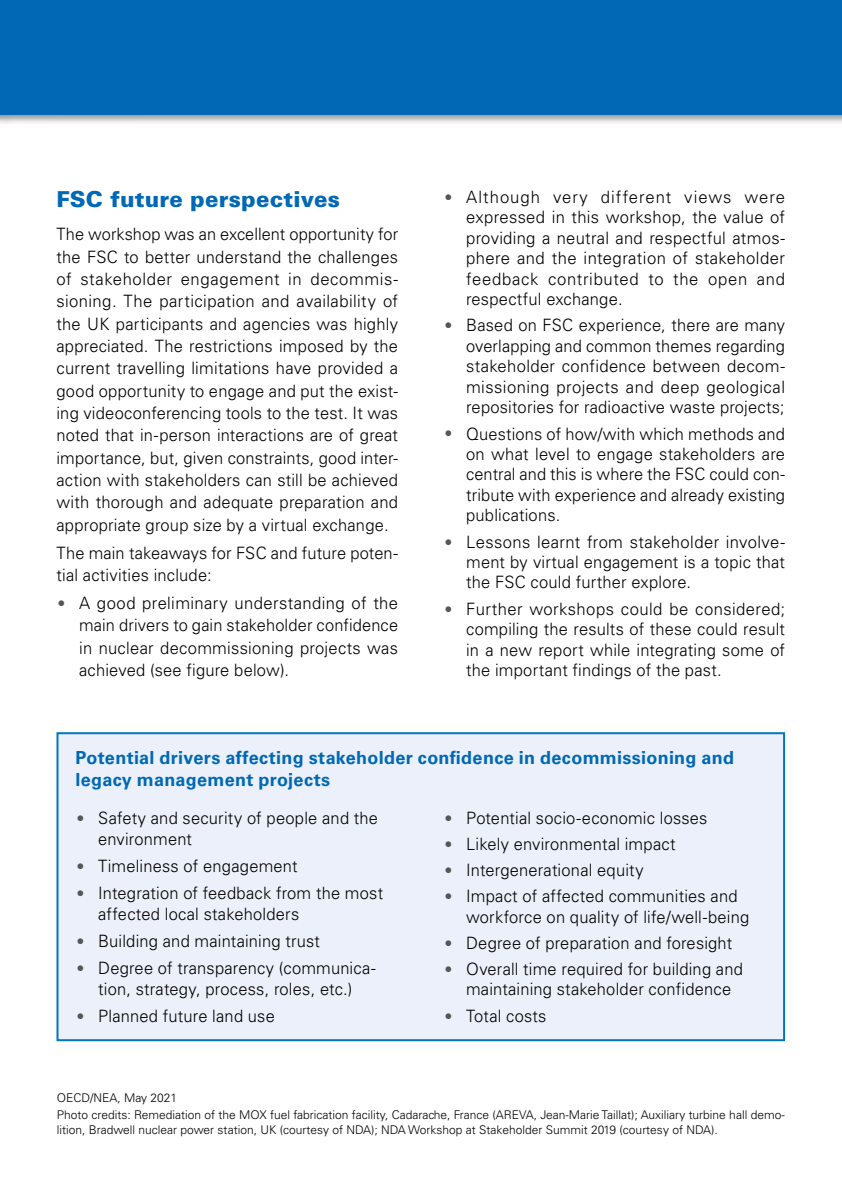
<style>
.page{position:relative;width:842px;height:1191px;background:#fff}
.page>*{position:absolute;margin:0;border:0;box-sizing:border-box;transform-origin:0 0}
.t1{font:900 22px "Univers LT Std";letter-spacing:.005em;color:#0068b4}
.t2{font:700 18px/22px "Univers LT Std";letter-spacing:.02em;color:#0068b4}
.t3{font:300 17px/20.4px "Univers LT Std";letter-spacing:.01em;color:#000;text-align:justify}
.t4{font:300 17px/22.4px "Univers LT Std";letter-spacing:.01em;color:#000;text-align:justify;scale:.96 1}
.t5{font:300 12px/14.4px "Univers LT Std";color:#000}
.s1{font-family:"Optima LT Std";font-weight:400;color:#565655}
</style>
<div class="page">
<div style="left:0;top:0;width:842px;height:124px;background:#000;opacity:.4"></div>
<div style="left:0;top:0;width:842px;height:114px;background:#0068b4"></div>
<div style="left:57px;top:733px;width:727px;height:307px;background:#ebf0fa"></div>
<div style="left:56px;top:732px;width:729px;height:309px;border:2px solid #0076be"></div>
<p class="t1" style="left:56px;top:185px;width:285px">FSC future perspectives</p>
<p class="t4" style="left:56px;top:223px;width:357px">The workshop was an excellent opportunity for the FSC to better understand the challenges of stakeholder engagement in decommis&shy;sioning. The participation and availability of the UK participants and agencies was highly appreciated. The restrictions imposed by the current travelling limitations have provided a good opportunity to engage and put the exist&shy;ing videoconferencing tools to the test. It was noted that in-person interactions are of great importance, but, given constraints, good inter&shy;action with stakeholders can still be achieved with thorough and adequate preparation and appropriate group size by a virtual exchange.</p>
<p class="t3" style="left:56px;top:541px;width:343px;line-height:22.4px">The main takeaways for FSC and future poten&shy;tial activities include:</p>
<p class="t3" style="left:79px;top:592px;width:320px;line-height:22.4px;text-indent:-23px"><span class="s1">•</span> A good preliminary understanding of the main drivers to gain stakeholder confidence in nuclear decommissioning projects was achieved (see figure below).</p>
<p class="t3" style="left:466px;top:187px;width:320px;text-indent:-23px"><span class="s1">•</span> Although very different views were expressed in this workshop, the value of providing a neutral and respectful atmos&shy;phere and the integration of stakeholder feedback contributed to the open and respectful exchange.</p>
<p class="t3" style="left:466px;top:315px;width:320px;text-indent:-23px"><span class="s1">•</span> Based on FSC experience, there are many overlapping and common themes regarding stakeholder confidence between decom&shy;missioning projects and deep geological repositories for radioactive waste projects;</p>
<p class="t3" style="left:466px;top:423px;width:320px;text-indent:-23px"><span class="s1">•</span> Questions of how/with which methods and on what level to engage stakeholders are central and this is where the FSC could con&shy;tribute with experience and already existing publications.</p>
<p class="t3" style="left:466px;top:531px;width:320px;text-indent:-23px"><span class="s1">•</span> Lessons learnt from stakeholder involve&shy;ment by virtual engagement is a topic that the FSC could further explore.</p>
<p class="t3" style="left:466px;top:598px;width:320px;text-indent:-23px"><span class="s1">•</span> Further workshops could be considered; compiling the results of these could result in a new report while integrating some of the important findings of the past.</p>
<p class="t2" style="left:75px;top:747px;width:660px">Potential drivers affecting stakeholder confidence in decommissioning and legacy management projects</p>
<p class="t3" style="left:98px;top:807px;width:281px;line-height:21.2px;text-indent:-23px"><span class="s1">•</span> Safety and security of people and the environment</p>
<p class="t3" style="left:75px;top:855px;width:224px"><span class="s1">•</span> Timeliness of engagement</p>
<p class="t3" style="left:98px;top:882px;width:287px;line-height:21.2px;text-indent:-23px"><span class="s1">•</span> Integration of feedback from the most affected local stakeholders</p>
<p class="t3" style="left:75px;top:931px;width:246px"><span class="s1">•</span> Building and maintaining trust</p>
<p class="t3" style="left:75px;top:957px;width:302px;line-height:21.2px;text-align:center"><span class="s1">•</span> Degree of transparency (communica&shy;tion, strategy, process, roles, etc.)</p>
<p class="t3" style="left:75px;top:1006px;width:201px"><span class="s1">•</span> Planned future land use</p>
<p class="t3" style="left:443px;top:807px;width:266px"><span class="s1">•</span> Potential socio-economic losses</p>
<p class="t3" style="left:443px;top:833px;width:234px"><span class="s1">•</span> Likely environmental impact</p>
<p class="t3" style="left:443px;top:860px;width:202px"><span class="s1">•</span> Intergenerational equity</p>
<p class="t3" style="left:466px;top:886px;width:285px;text-indent:-23px"><span class="s1">•</span> Impact of affected communities and workforce on quality of life/well-being</p>
<p class="t3" style="left:443px;top:932px;width:290px"><span class="s1">•</span> Degree of preparation and foresight</p>
<p class="t3" style="left:466px;top:958px;width:278px;text-indent:-23px"><span class="s1">•</span> Overall time required for building and maintaining stakeholder confidence</p>
<p class="t3" style="left:443px;top:1005px;width:105px"><span class="s1">•</span> Total costs</p>
<p class="t5" style="left:57px;top:1090px;width:122px">OECD/NEA, May 2021</p>
<p class="t5" style="left:57px;top:1107px;width:729px">Photo credits: Remediation of the MOX fuel fabrication facility, Cadarache, France (AREVA, Jean-Marie Taillat); Auxiliary turbine hall demo&shy;lition, Bradwell nuclear power station, UK (courtesy of NDA); NDA Workshop at Stakeholder Summit 2019 (courtesy of NDA).</p>
</div>
